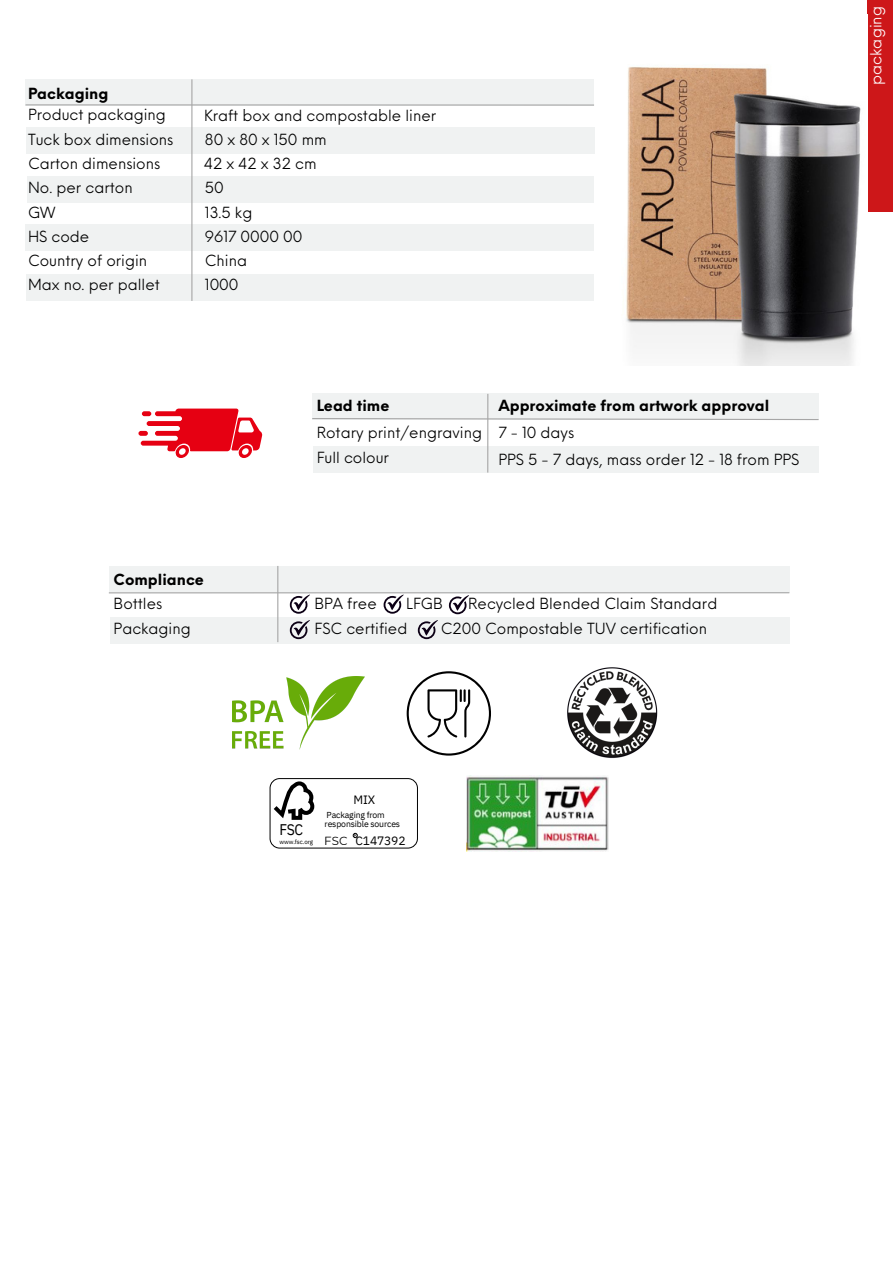
<style>
.page{position:relative;width:893px;height:1264px;background:#fff}
.page>*{position:absolute;margin:0;border:0;box-sizing:border-box;transform-origin:0 0}
.t1{font:15.45px "IBM Plex Sans Cond";color:#000}
.t2{font:15px "Neue Einstellung";color:#000}
.t3{font:700 15px "Neue Einstellung";color:#000}
.t4{font:15px "Neue Einstellung";letter-spacing:.28em;color:#000}
.t5{font:15px "Neue Einstellung";color:#fff}
.t6{font:12.15px "IBM Plex Sans";letter-spacing:-.015em;color:#000}
.t7{font:12px "IBM Plex Sans";color:#000}
.t8{font:11.7px "Montserrat";color:#000}
.t9{font:8.7px/9px "IBM Plex Sans";letter-spacing:-.015em;color:#000}
.t10{font:6.15px "IBM Plex Sans";letter-spacing:-.015em;color:#000}
</style>
<div class="page">
<div style="left:866px;top:0;width:26px;height:212px;background:#cd1719"></div>
<img style="left:565px;top:15px;width:302px;height:351px">
<div style="left:25px;top:79px;width:569px;height:27px;background:#f0f2f2"></div>
<hr style="left:25px;top:104px;width:569px;height:2px;background:#a6a6a6">
<div style="left:27px;top:176px;width:567px;height:26px;background:#f0f2f2"></div>
<div style="left:26px;top:127px;width:568px;height:27px;background:#f0f2f2"></div>
<div style="left:25px;top:225px;width:569px;height:26px;background:#f0f2f2"></div>
<div style="left:26px;top:274px;width:568px;height:26px;background:#f0f2f2"></div>
<hr style="left:191px;top:79px;width:1px;height:222px;background:#a6a6a6">
<div style="left:313px;top:446px;width:505px;height:26px;background:#f0f2f2"></div>
<div style="left:312px;top:394px;width:506px;height:26px;background:#f0f2f2"></div>
<svg style="left:312px;top:417px;width:507px;height:3px"></svg>
<hr style="left:487px;top:394px;width:1px;height:78px;background:#a6a6a6">
<svg style="left:141px;top:408px;width:121px;height:50px"></svg>
<div style="left:142px;top:411px;width:9px;height:5px;background:#e60012;border-radius:2px"></div>
<div style="left:138px;top:431px;width:10px;height:5px;background:#e60012;border-radius:2px"></div>
<div style="left:109px;top:566px;width:680px;height:26px;background:#f0f2f2"></div>
<hr style="left:109px;top:592px;width:680px;height:1px;background:#a6a6a6">
<div style="left:110px;top:617px;width:679px;height:26px;background:#f0f2f2"></div>
<svg style="left:290px;top:594px;width:20px;height:19px"></svg>
<svg style="left:383px;top:594px;width:21px;height:19px"></svg>
<svg style="left:290px;top:620px;width:20px;height:19px"></svg>
<hr style="left:277px;top:566px;width:1px;height:76px;background:#a6a6a6">
<svg style="left:449px;top:595px;width:20px;height:19px"></svg>
<svg style="left:418px;top:620px;width:20px;height:19px"></svg>
<img style="left:232px;top:676px;width:132px;height:73px">
<svg style="left:406px;top:671px;width:85px;height:84px"></svg>
<img style="left:567px;top:667px;width:91px;height:91px">
<img style="left:466px;top:775px;width:142px;height:76px">
<svg style="left:269px;top:778px;width:149px;height:71px"></svg>
<p class="t3" style="left:28px;top:80px;width:82px">Packaging</p>
<p class="t2" style="left:28px;top:101px;width:139px">Product packaging</p>
<p class="t2" style="left:204px;top:102px;width:234px">Kraft box and compostable liner</p>
<p class="t2" style="left:28px;top:126px;width:147px">Tuck box dimensions</p>
<p class="t2" style="left:205px;top:126px;width:123px">80 x 80 x 150 mm</p>
<p class="t2" style="left:28px;top:150px;width:134px">Carton dimensions</p>
<p class="t4" style="left:204px;top:150px;width:114px">42x42x32cm</p>
<p class="t2" style="left:28px;top:174px;width:106px">No. per carton</p>
<p class="t2" style="left:28px;top:199px;width:29px">GW</p>
<p class="t2" style="left:205px;top:174px;width:20px">50</p>
<p class="t2" style="left:205px;top:199px;width:49px">13.5 kg</p>
<p class="t2" style="left:28px;top:223px;width:63px">HS code</p>
<p class="t2" style="left:28px;top:247px;width:121px">Country of origin</p>
<p class="t2" style="left:205px;top:223px;width:99px">9617 0000 00</p>
<p class="t2" style="left:205px;top:247px;width:44px">China</p>
<p class="t2" style="left:28px;top:271px;width:133px">Max no. per pallet</p>
<p class="t2" style="left:205px;top:271px;width:35px">1000</p>
<p class="t3" style="left:114px;top:565px;width:92px">Compliance</p>
<p class="t2" style="left:114px;top:590px;width:50px">Bottles</p>
<p class="t2" style="left:114px;top:615px;width:79px">Packaging</p>
<p class="t3" style="left:316px;top:392px;width:74px">Lead time</p>
<p class="t3" style="left:498px;top:392px;width:272px">Approximate from artwork approval</p>
<p class="t2" style="left:316px;top:418px;width:167px">Rotary print/engraving</p>
<p class="t2" style="left:316px;top:444px;width:74px">Full colour</p>
<p class="t2" style="left:498px;top:419px;width:77px">7 - 10 days</p>
<p class="t2" style="left:498px;top:446px;width:302px">PPS 5 - 7 days, mass order 12 - 18 from PPS</p>
<p class="t2" style="left:314px;top:590px;width:64px">BPA free</p>
<p class="t2" style="left:406px;top:590px;width:38px">LFGB</p>
<p class="t2" style="left:468px;top:590px;width:251px">Recycled Blended Claim Standard</p>
<p class="t2" style="left:314px;top:615px;width:94px">FSC certified</p>
<p class="t2" style="left:441px;top:615px;width:267px">C200 Compostable TUV certification</p>
<p class="t1" style="left:279px;top:819px;width:25px">FSC</p>
<p class="t10" style="left:279px;top:838px;width:35px">www.fsc.org</p>
<p class="t7" style="left:353px;top:791px;width:23px">MIX</p>
<p class="t9" style="left:324px;top:809px;width:77px">Packaging from responsible sources</p>
<p class="t8" style="left:324px;top:833px;width:25px">FSC</p>
<p class="t6" style="left:355px;top:832px;width:51px">C147392</p>
<p class="t5" style="left:862px;top:85px;width:80px;rotate:-90deg">packaging</p>
</div>
